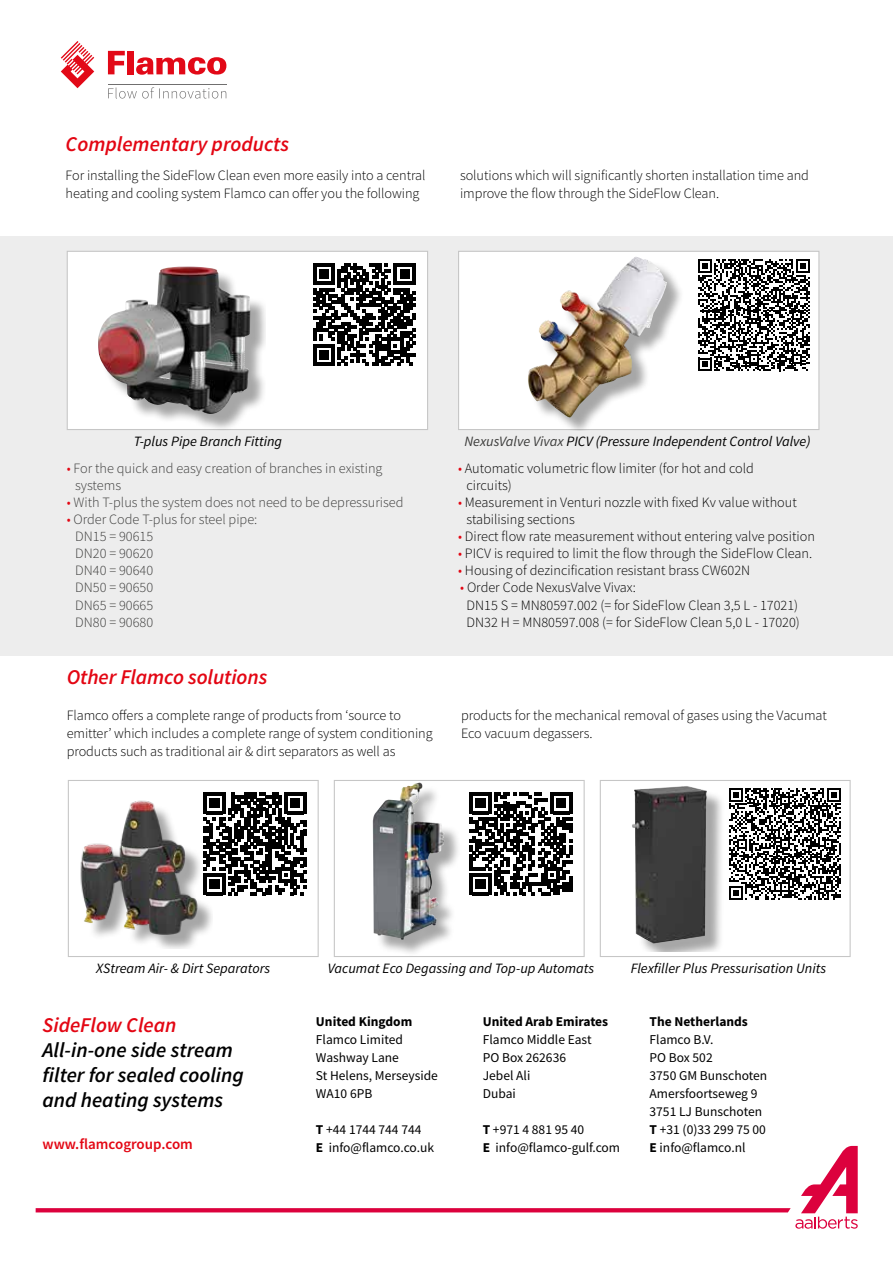
<style>
.page{position:relative;width:893px;height:1263px;background:#fff}
.page>*{position:absolute;margin:0;border:0;box-sizing:border-box;transform-origin:0 0}
.t1{font:italic 600 21px/25.2px "Source Sans Pro";color:#000}
.t2{font:italic 600 21px "Source Sans Pro";color:#e30613}
.t3{font:600 15px "Source Sans Pro";color:#e30613}
.t4{font:300 14.25px/18px "Source Sans Pro";letter-spacing:-.005em;color:#000}
.t5{font:300 14.25px/17.1px "Source Sans Pro";color:#3c3c3b}
.t6{font:italic 14.25px "Source Sans Pro";color:#000}
.t7{font:13.5px/18px "Source Sans Pro";color:#000}
.t8{font:700 13.5px "Source Sans Pro";color:#000}
.s1{color:#e30613}
.s2{color:#3c3c3b}
.s3{font-weight:700}
</style>
<div class="page">
<svg style="left:36px;top:1146px;width:822px;height:83px"></svg>
<svg style="left:108px;top:51px;width:17px;height:23px"></svg>
<div style="left:127px;top:51px;width:6px;height:23px;background:#e20917"></div>
<svg style="left:136px;top:57px;width:90px;height:18px"></svg>
<svg style="left:61px;top:41px;width:33px;height:47px"></svg>
<svg style="left:108px;top:87px;width:118px;height:12px"></svg>
<hr style="left:108px;top:84px;width:119px;height:1px;background:#706f6f">
<div style="left:0;top:237px;width:893px;height:419px;background:#ededed"></div>
<div style="left:67px;top:251px;width:361px;height:179px;background:#fff;border:1px solid #c6c6c6"></div>
<div style="left:458px;top:251px;width:361px;height:179px;background:#fff;border:1px solid #c6c6c6"></div>
<div style="left:334px;top:780px;width:251px;height:177px;background:#fff;border:1px solid #c6c6c6"></div>
<div style="left:600px;top:780px;width:251px;height:177px;background:#fff;border:1px solid #c6c6c6"></div>
<div style="left:68px;top:780px;width:251px;height:177px;background:#fff;border:1px solid #c6c6c6"></div>
<div style="left:101px;top:269px;width:164px;height:161px;background:#000;opacity:.35"></div>
<img style="left:98px;top:267px;width:152px;height:147px">
<div style="left:530px;top:259px;width:155px;height:171px;background:#000;opacity:.35"></div>
<img style="left:613px;top:257px;width:23px;height:23px">
<div style="left:84px;top:804px;width:129px;height:144px;background:#000;opacity:.35"></div>
<img style="left:80px;top:795px;width:133px;height:141px">
<div style="left:375px;top:785px;width:87px;height:170px;background:#000;opacity:.35"></div>
<img style="left:373px;top:783px;width:66px;height:157px">
<div style="left:635px;top:789px;width:90px;height:163px;background:#000;opacity:.35"></div>
<img style="left:632px;top:786px;width:75px;height:158px">
<svg style="left:698px;top:259px;width:112px;height:112px"></svg>
<svg style="left:313px;top:263px;width:103px;height:103px"></svg>
<svg style="left:204px;top:792px;width:102px;height:103px"></svg>
<svg style="left:470px;top:792px;width:102px;height:103px"></svg>
<svg style="left:729px;top:788px;width:112px;height:112px"></svg>
<h1 class="t2" style="left:66px;top:130px;width:225px">Complementary products</h1>
<p class="t4" style="left:66px;top:166px;width:361px">For installing the SideFlow Clean even more easily into a central heating and cooling system Flamco can offer you the following</p>
<p class="t4" style="left:460px;top:166px;width:350px">solutions which will significantly shorten installation time and improve the flow through the SideFlow Clean.</p>
<p class="t6" style="left:134px;top:432px;width:150px">T-plus Pipe Branch Fitting</p>
<p class="t5" style="left:75px;top:459px;width:309px;text-indent:-9px"><span class="s1">•</span> For the quick and easy creation of branches in existing systems</p>
<p class="t5" style="left:67px;top:494px;width:338px"><span class="s1">•</span> With T-plus the system does not need to be depressurised</p>
<p class="t5" style="left:75px;top:511px;width:184px;text-indent:-9px"><span class="s1">•</span> Order Code T-plus for steel pipe:<br>DN15 = 90615<br>DN20 = 90620<br>DN40 = 90640<br>DN50 = 90650<br>DN65 = 90665<br>DN80 = 90680</p>
<p class="t6" style="left:464px;top:432px;width:348px"><span class="s2">NexusValve Vivax</span> PICV (Pressure Independent Control Valve)</p>
<p class="t4" style="left:467px;top:459px;width:289px;line-height:17.1px;text-indent:-9px"><span class="s1">•</span> Automatic volumetric flow limiter (for hot and cold circuits)</p>
<p class="t4" style="left:467px;top:494px;width:332px;line-height:17.1px;text-indent:-9px"><span class="s1">•</span> Measurement in Venturi nozzle with fixed Kv value without stabilising sections</p>
<p class="t4" style="left:458px;top:527px;width:358px"><span class="s1">•</span> Direct flow rate measurement without entering valve position</p>
<p class="t4" style="left:458px;top:544px;width:356px"><span class="s1">•</span> PICV is required to limit the flow through the SideFlow Clean.</p>
<p class="t4" style="left:458px;top:562px;width:294px"><span class="s1">•</span> Housing of dezincification resistant brass CW602N</p>
<p class="t4" style="left:467px;top:579px;width:335px;line-height:17.1px;text-indent:-6px"><span class="s1">•</span> Order Code NexusValve Vivax:<br>DN15 S = MN80597.002 (= for SideFlow Clean 3,5 L - 17021)<br>DN32 H = MN80597.008 (= for SideFlow Clean 5,0 L - 17020)</p>
<h1 class="t2" style="left:67px;top:663px;width:202px">Other Flamco solutions</h1>
<p class="t4" style="left:67px;top:706px;width:367px">Flamco offers a complete range of products from ‘source to emitter’ which includes a complete range of system conditioning products such as traditional air &amp; dirt separators as well as</p>
<p class="t4" style="left:461px;top:706px;width:367px">products for the mechanical removal of gases using the Vacumat<br>Eco vacuum degassers.</p>
<p class="t6" style="left:96px;top:959px;width:176px">XStream Air- &amp; Dirt Separators</p>
<p class="t6" style="left:328px;top:959px;width:268px">Vacumat Eco Degassing and Top-up Automats</p>
<p class="t6" style="left:631px;top:959px;width:197px">Flexfiller Plus Pressurisation Units</p>
<h1 class="t2" style="left:43px;top:1011px;width:135px">SideFlow Clean</h1>
<h1 class="t1" style="left:43px;top:1037px;width:203px">All-in-one side stream filter for sealed cooling and heating systems</h1>
<p class="t3" style="left:43px;top:1134px;width:152px">www.flamcogroup.com</p>
<p class="t8" style="left:316px;top:1012px;width:98px">United Kingdom</p>
<p class="t7" style="left:316px;top:1030px;width:123px">Flamco Limited<br>Washway Lane<br>St Helens, Merseyside<br>WA10 6PB</p>
<p class="t7" style="left:316px;top:1120px;width:120px"><span class="s3">T</span> +44 1744 744 744<br><span class="s3">E</span> info@flamco.co.uk</p>
<p class="t8" style="left:483px;top:1012px;width:127px">United Arab Emirates</p>
<p class="t7" style="left:483px;top:1030px;width:110px">Flamco Middle East<br>PO Box 262636<br>Jebel Ali<br>Dubai</p>
<p class="t7" style="left:483px;top:1120px;width:139px"><span class="s3">T</span> +971 4 881 95 40<br><span class="s3">E</span> info@flamco-gulf.com</p>
<p class="t8" style="left:649px;top:1012px;width:100px">The Netherlands</p>
<p class="t7" style="left:649px;top:1030px;width:119px">Flamco B.V.<br>PO Box 502<br>3750 GM Bunschoten<br>Amersfoortseweg 9<br>3751 LJ Bunschoten<br><span class="s3">T</span> +31 (0)33 299 75 00<br><span class="s3">E</span> info@flamco.nl</p>
</div>
